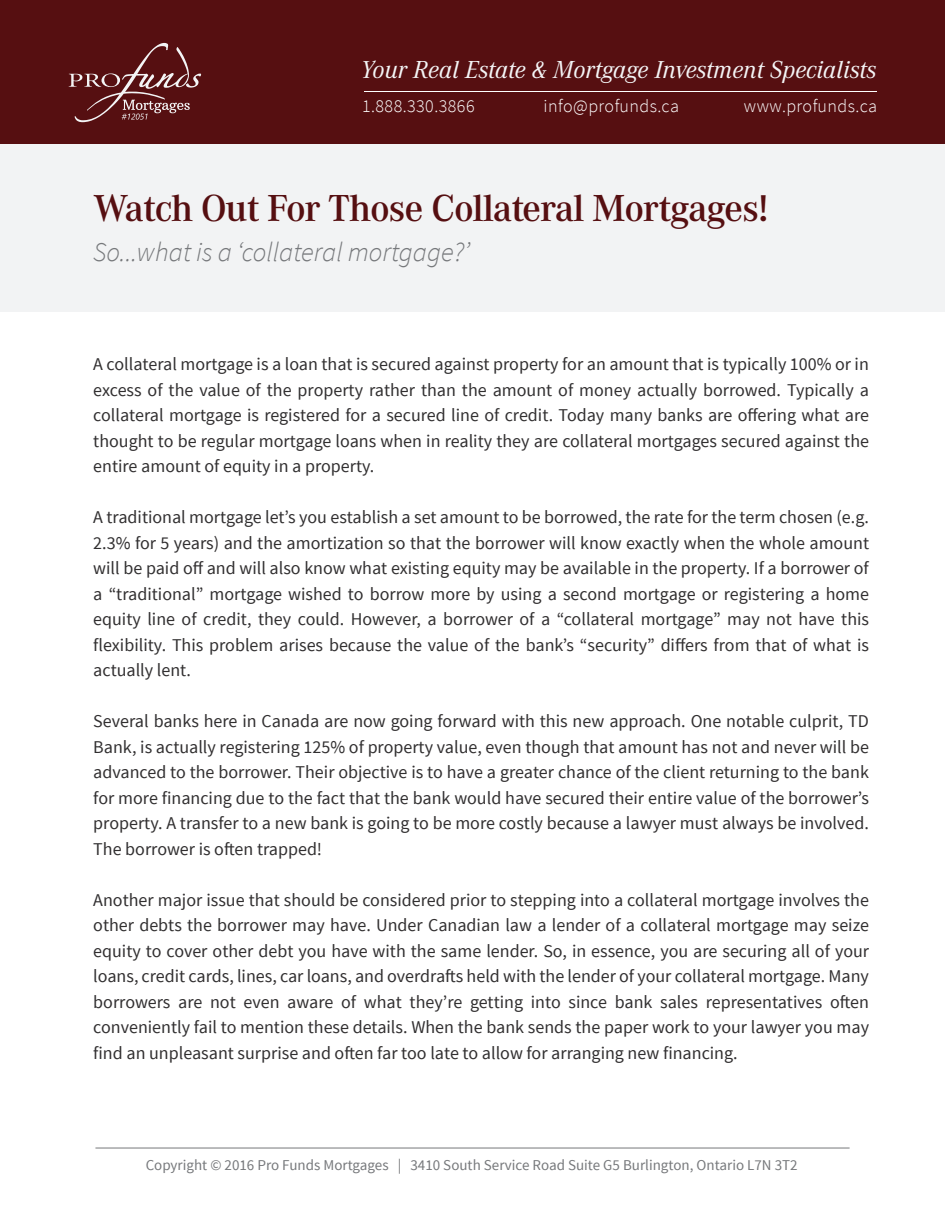
<style>
.page{position:relative;width:945px;height:1215px;background:#fff}
.page>*{position:absolute;margin:0;border:0;box-sizing:border-box;transform-origin:0 0}
.t1{font:600 39px "Corporate A";letter-spacing:-.025em;color:#560f11}
.t2{font:italic 300 27px "Source Sans Pro";color:#76787b}
.t3{font:italic 25.5px "Corporate A";color:#f4f5f6}
.t4{font:18px/25.5px "Source Sans Pro";color:#312f30;text-align:justify}
.t5{font:300 18px "Source Sans Pro";letter-spacing:.025em;color:#fff}
.t6{font:15px "Source Sans Pro";color:#76787b}
</style>
<div class="page">
<div style="left:1px;top:134px;width:944px;height:178px;background:#f2f3f4"></div>
<div style="left:1px;top:0;width:944px;height:144px;background:#560f11"></div>
<hr style="left:364px;top:91px;width:512px;height:1px;background:#fff">
<svg style="left:69px;top:43px;width:132px;height:79px"></svg>
<hr style="left:95px;top:1148px;width:755px;height:1px;background:#76787b">
<h3 class="t3" style="left:361px;top:55px;width:517px">Your Real Estate &amp; Mortgage Investment Specialists</h3>
<p class="t5" style="left:362px;top:95px;width:114px">1.888.330.3866</p>
<p class="t5" style="left:544px;top:95px;width:137px">info@profunds.ca</p>
<p class="t5" style="left:744px;top:95px;width:135px">www.profunds.ca</p>
<h1 class="t1" style="left:93px;top:187px;width:677px">Watch Out For Those Collateral Mortgages!</h1>
<h2 class="t2" style="left:93px;top:236px;width:378px">So...what is a ‘collateral mortgage?’</h2>
<p class="t4" style="left:93px;top:352px;width:777px">A collateral mortgage is a loan that is secured against property for an amount that is typically 100% or in excess of the value of the property rather than the amount of money actually borrowed. Typically a collateral mortgage is registered for a secured line of credit. Today many banks are offering what are thought to be regular mortgage loans when in reality they are collateral mortgages secured against the entire amount of equity in a property.</p>
<p class="t4" style="left:93px;top:505px;width:777px">A traditional mortgage let’s you establish a set amount to be borrowed, the rate for the term chosen (e.g.<br>2.3% for 5 years) and the amortization so that the borrower will know exactly when the whole amount will be paid off and will also know what existing equity may be available in the property. If a borrower of a “traditional” mortgage wished to borrow more by using a second mortgage or registering a home equity line of credit, they could. However, a borrower of a “collateral mortgage” may not have this flexibility. This problem arises because the value of the bank’s “security” differs from that of what is actually lent.</p>
<p class="t4" style="left:93px;top:709px;width:777px">Several banks here in Canada are now going forward with this new approach. One notable culprit, TD Bank, is actually registering 125% of property value, even though that amount has not and never will be advanced to the borrower. Their objective is to have a greater chance of the client returning to the bank for more financing due to the fact that the bank would have secured their entire value of the borrower’s property. A transfer to a new bank is going to be more costly because a lawyer must always be involved.<br>The borrower is often trapped!</p>
<p class="t4" style="left:93px;top:887px;width:777px">Another major issue that should be considered prior to stepping into a collateral mortgage involves the other debts the borrower may have. Under Canadian law a lender of a collateral mortgage may seize equity to cover other debt you have with the same lender. So, in essence, you are securing all of your loans, credit cards, lines, car loans, and overdrafts held with the lender of your collateral mortgage. Many borrowers are not even aware of what they’re getting into since bank sales representatives often conveniently fail to mention these details. When the bank sends the paper work to your lawyer you may find an unpleasant surprise and often far too late to allow for arranging new financing.</p>
<p class="t6" style="left:146px;top:1156px;width:653px">Copyright © 2016 Pro Funds Mortgages | 3410 South Service Road Suite G5 Burlington, Ontario L7N 3T2</p>
</div>
